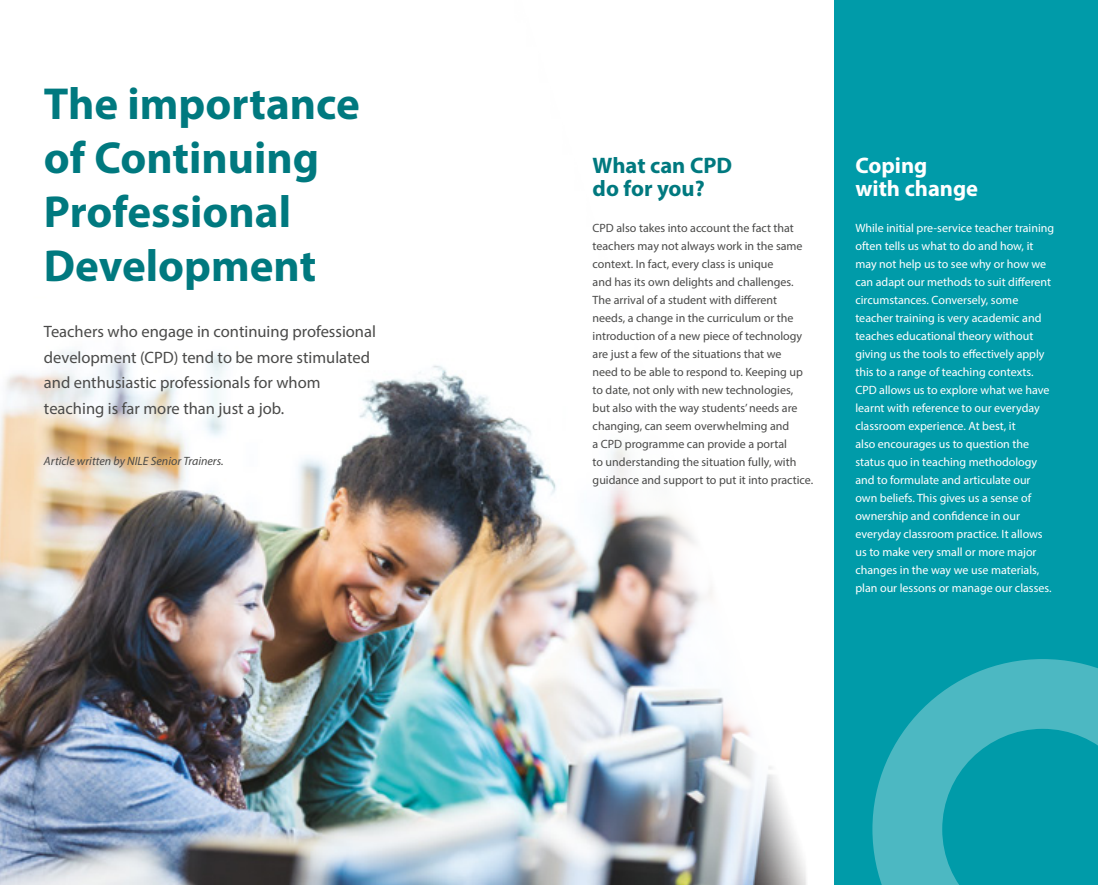
<style>
.page{position:relative;width:1098px;height:885px;background:#fff}
.page>*{position:absolute;margin:0;border:0;box-sizing:border-box;transform-origin:0 0}
.t1{font:700 45px/54px "Myriad Pro";color:#00797f}
.t2{font:700 22.5px/22.5px "Myriad Pro";color:#00797f}
.t3{font:700 22.5px/22.5px "Myriad Pro";color:#fff}
.t4{font:16.5px/25.5px "Myriad Pro";color:#4a4a49}
.t5{font:12px/18px "Myriad Pro";color:#fff}
.t6{font:12px/18px "Myriad Pro";color:#4a4a49}
.t7{font:italic 12px "Myriad Pro";color:#4a4a49}
</style>
<div class="page">
<img style="left:0;top:350px;width:807px;height:534px">
<div style="left:833px;top:0;width:264px;height:884px;background:#009ba9"></div>
<svg style="left:872px;top:659px;width:225px;height:225px"></svg>
<h1 class="t1" style="left:44px;top:75px;width:317px">The importance of Continuing<br>Professional<br>Development</h1>
<h3 class="t4" style="left:44px;top:319px;width:333px">Teachers who engage in continuing professional development (CPD) tend to be more stimulated and enthusiastic professionals for whom teaching is far more than just a job.</h3>
<p class="t7" style="left:44px;top:453px;width:181px">Article written by NILE Senior Trainers.</p>
<h2 class="t2" style="left:592px;top:154px;width:141px">What can CPD do for you?</h2>
<p class="t6" style="left:592px;top:218px;width:222px">CPD also takes into account the fact that teachers may not always work in the same context. In fact, every class is unique<br>and has its own delights and challenges.<br>The arrival of a student with different<br>needs, a change in the curriculum or the introduction of a new piece of technology are just a few of the situations that we<br>need to be able to respond to. Keeping up to date, not only with new technologies, but also with the way students’ needs are changing, can seem overwhelming and<br>a CPD programme can provide a portal<br>to understanding the situation fully, with guidance and support to put it into practice.</p>
<h2 class="t3" style="left:855px;top:154px;width:124px">Coping<br>with change</h2>
<p class="t5" style="left:855px;top:218px;width:200px">While initial pre-service teacher training often tells us what to do and how, it may not help us to see why or how we can adapt our methods to suit different circumstances. Conversely, some teacher training is very academic and teaches educational theory without giving us the tools to effectively apply this to a range of teaching contexts.<br>CPD allows us to explore what we have learnt with reference to our everyday classroom experience. At best, it<br>also encourages us to question the status quo in teaching methodology and to formulate and articulate our own beliefs. This gives us a sense of ownership and confidence in our everyday classroom practice. It allows us to make very small or more major changes in the way we use materials, plan our lessons or manage our classes.</p>
</div>
